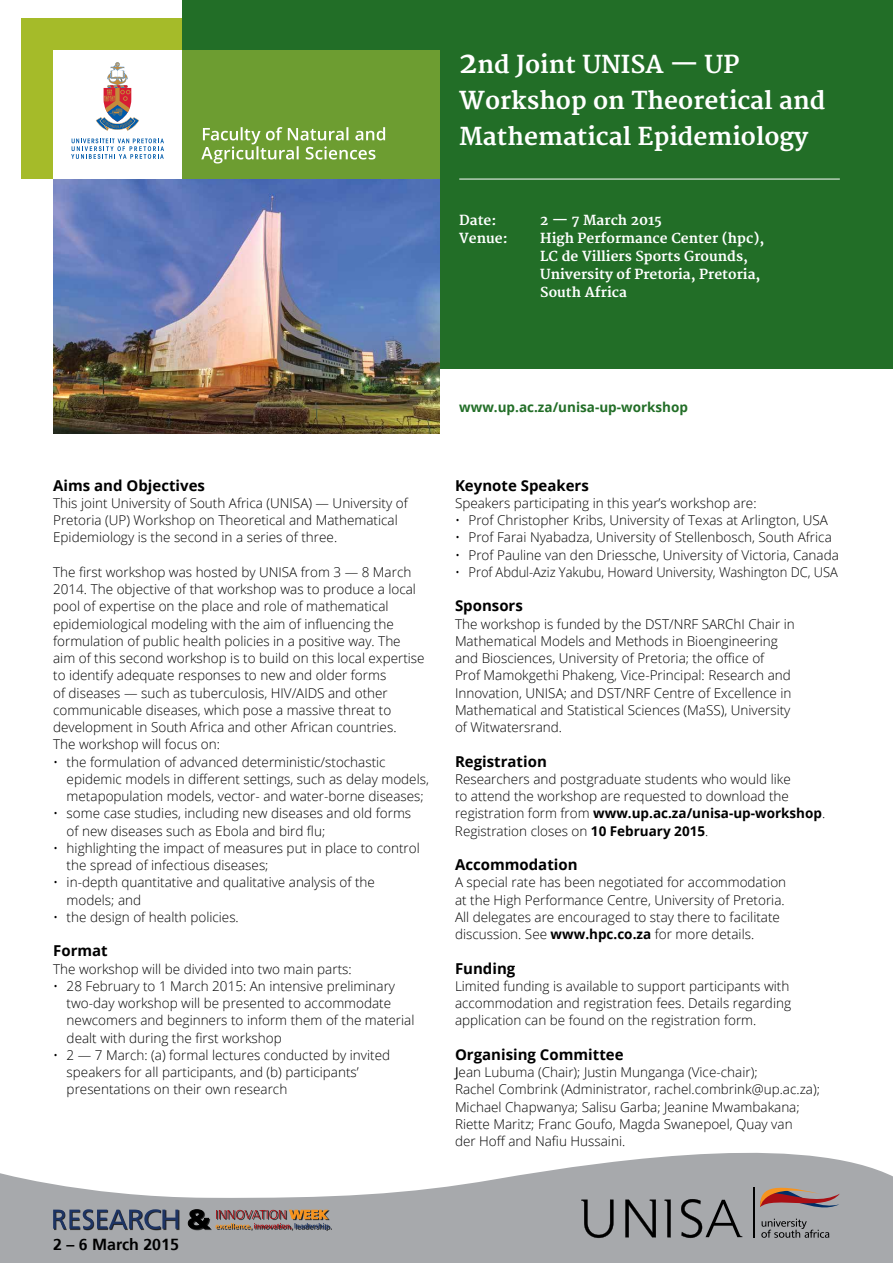
<style>
.page{position:relative;width:893px;height:1263px;background:#fff}
.page>*{position:absolute;margin:0;border:0;box-sizing:border-box;transform-origin:0 0}
.t1{font:700 24px/36px "Merriweather";color:#fff}
.t2{font:700 15.98px "Frutiger LT Std";color:#000}
.t3{font:700 15px "Open Sans";color:#000}
.t4{font:300 13.5px/17.2px "Open Sans";color:#000}
.t5{font:700 13.5px/18px "Merriweather";color:#fff}
.t6{font:300 13.5px "Open Sans";color:#000;scale:.96 1}
.t7{font:700 13.5px "Open Sans";color:#226e27}
.s1{font-size:30px}
.s2{font-weight:700}
.s3{font-weight:400}
</style>
<div class="page">
<svg style="left:0;top:1152px;width:893px;height:111px;fill:#a7a9ac"></svg>
<div style="left:182px;top:0;width:711px;height:368px;background:#226e27"></div>
<img style="left:53px;top:179px;width:386px;height:255px">
<div style="left:21px;top:18px;width:161px;height:161px;background:#a5bb29"></div>
<div style="left:182px;top:50px;width:257px;height:129px;background:#6d9d31"></div>
<div style="left:53px;top:50px;width:129px;height:129px;background:#fff"></div>
<svg style="left:71px;top:138px;width:93px;height:21px"></svg>
<svg style="left:96px;top:62px;width:43px;height:69px"></svg>
<svg style="left:201px;top:127px;width:184px;height:36px"></svg>
<hr style="left:459px;top:179px;width:381px;height:1px;background:#fff">
<svg style="left:581px;top:1200px;width:32px;height:38px"></svg>
<svg style="left:625px;top:1200px;width:31px;height:37px"></svg>
<svg style="left:665px;top:1200px;width:6px;height:37px"></svg>
<svg style="left:681px;top:1199px;width:61px;height:39px;background:#808184"></svg>
<svg style="left:759px;top:1166px;width:81px;height:72px;background:#9e9293"></svg>
<hr style="left:753px;top:1188px;width:1px;height:50px;background:#000">
<div style="left:54px;top:1210px;width:277px;height:21px;background:#000;opacity:.8"></div>
<svg style="left:53px;top:1209px;width:125px;height:20px;background:#687184"></svg>
<svg style="left:187px;top:1205px;width:143px;height:25px;background:#8d7b73"></svg>
<h1 class="t1" style="left:459px;top:48px;width:368px"><span class="s1">2</span>nd Joint Unisa — Up<br>Workshop on Theoretical and<br>Mathematical Epidemiology</h1>
<p class="t5" style="left:459px;top:212px;width:39px">Date:</p>
<p class="t5" style="left:540px;top:212px;width:123px">2 — 7 March 2015</p>
<p class="t5" style="left:459px;top:230px;width:50px">Venue:</p>
<p class="t5" style="left:540px;top:230px;width:226px">High Performance Center (hpc),<br>LC de Villiers Sports Grounds,<br>University of Pretoria, Pretoria,</p>
<p class="t5" style="left:459px;top:284px;width:24px">S</p>
<p class="t5" style="left:549px;top:284px;width:80px">outh Africa</p>
<p class="t3" style="left:53px;top:474px;width:153px">Aims and Objectives</p>
<p class="t4" style="left:53px;top:494px;width:356px">This joint University of South Africa (UNISA) — University of<br>Pretoria (UP) Workshop on Theoretical and Mathematical<br>Epidemiology is the second in a series of three.</p>
<p class="t4" style="left:53px;top:563px;width:373px">The first workshop was hosted by UNISA from 3 — 8 March 2014. The objective of that workshop was to produce a local pool of expertise on the place and role of mathematical epidemiological modeling with the aim of influencing the formulation of public health policies in a positive way. The aim of this second workshop is to build on this local expertise to identify adequate responses to new and older forms<br>of diseases — such as tuberculosis, HIV/AIDS and other communicable diseases, which pose a massive threat to development in South Africa and other African countries.<br>The workshop will focus on:</p>
<p class="t4" style="left:67px;top:753px;width:364px;text-indent:-14px">• the formulation of advanced deterministic/stochastic epidemic models in different settings, such as delay models, metapopulation models, vector- and water-borne diseases;</p>
<p class="t4" style="left:67px;top:804px;width:346px;text-indent:-14px">• some case studies, including new diseases and old forms of new diseases such as Ebola and bird flu;</p>
<p class="t4" style="left:67px;top:839px;width:355px;text-indent:-14px">• highlighting the impact of measures put in place to control the spread of infectious diseases;</p>
<p class="t4" style="left:67px;top:873px;width:310px;text-indent:-14px">• in-depth quantitative and qualitative analysis of the models; and</p>
<p class="t4" style="left:53px;top:908px;width:187px">• the design of health policies.</p>
<p class="t3" style="left:53px;top:940px;width:56px">Format</p>
<p class="t4" style="left:53px;top:960px;width:300px">The workshop will be divided into two main parts:</p>
<p class="t4" style="left:67px;top:977px;width:349px;text-indent:-14px">• 28 February to 1 March 2015: An intensive preliminary two-day workshop will be presented to accommodate newcomers and beginners to inform them of the material dealt with during the first workshop</p>
<p class="t4" style="left:67px;top:1046px;width:325px;text-indent:-14px">• 2 — 7 March: (a) formal lectures conducted by invited speakers for all participants, and (b) participants’ presentations on their own research</p>
<p class="t7" style="left:459px;top:398px;width:230px">www.up.ac.za/unisa-up-workshop</p>
<p class="t3" style="left:455px;top:474px;width:135px">Keynote Speakers</p>
<p class="t4" style="left:455px;top:494px;width:303px">Speakers participating in this year’s workshop are:</p>
<p class="t4" style="left:455px;top:511px;width:374px">• Prof Christopher Kribs, University of Texas at Arlington, USA</p>
<p class="t4" style="left:455px;top:528px;width:378px">• Prof Farai Nyabadza, University of Stellenbosch, South Africa</p>
<p class="t4" style="left:455px;top:546px;width:385px">• Prof Pauline van den Driessche, University of Victoria, Canada</p>
<p class="t6" style="left:455px;top:563px;width:400px">• Prof Abdul-Aziz Yakubu, Howard University, Washington DC, USA</p>
<p class="t3" style="left:455px;top:595px;width:69px">Sponsors</p>
<p class="t4" style="left:455px;top:615px;width:341px">The workshop is funded by the DST/NRF SARChI Chair in Mathematical Models and Methods in Bioengineering and Biosciences, University of Pretoria; the office of<br>Prof Mamokgethi Phakeng, Vice-Principal: Research and Innovation, UNISA; and DST/NRF Centre of Excellence in Mathematical and Statistical Sciences (MaSS), University of Witwatersrand.</p>
<p class="t3" style="left:455px;top:750px;width:93px">Registration</p>
<p class="t4" style="left:455px;top:770px;width:372px">Researchers and postgraduate students who would like<br>to attend the workshop are requested to download the registration form from <span class="s2">www.up.ac.za/unisa-up-workshop</span>.<br>Registration closes on <span class="s2">10 February 2015</span>.</p>
<p class="t3" style="left:455px;top:854px;width:124px">Accommodation</p>
<p class="t4" style="left:455px;top:873px;width:333px">A special rate has been negotiated for accommodation at the High Performance Centre, University of Pretoria.<br>All delegates are encouraged to stay there to facilitate discussion. See <span class="s2">www.hpc.co.za</span> for more details.</p>
<p class="t3" style="left:455px;top:957px;width:62px">Funding</p>
<p class="t4" style="left:455px;top:977px;width:338px">Limited funding is available to support participants with accommodation and registration fees. Details regarding application can be found on the registration form.</p>
<p class="t3" style="left:455px;top:1044px;width:170px">Organising Committee</p>
<p class="t4" style="left:455px;top:1063px;width:366px"><span class="s3">J</span>ean Lubuma (Chair); Justin Munganga (Vice-chair);<br>Rachel Combrink (Administrator, rachel.combrink@up.ac.za); Michael Chapwanya; Salisu Garba; Jeanine Mwambakana; Riette Maritz; Franc Goufo, Magda Swanepoel, Quay van<br>der Hoff and Nafiu Hussaini.</p>
<p class="t2" style="left:53px;top:1235px;width:127px">2 – 6 March 2015</p>
</div>
